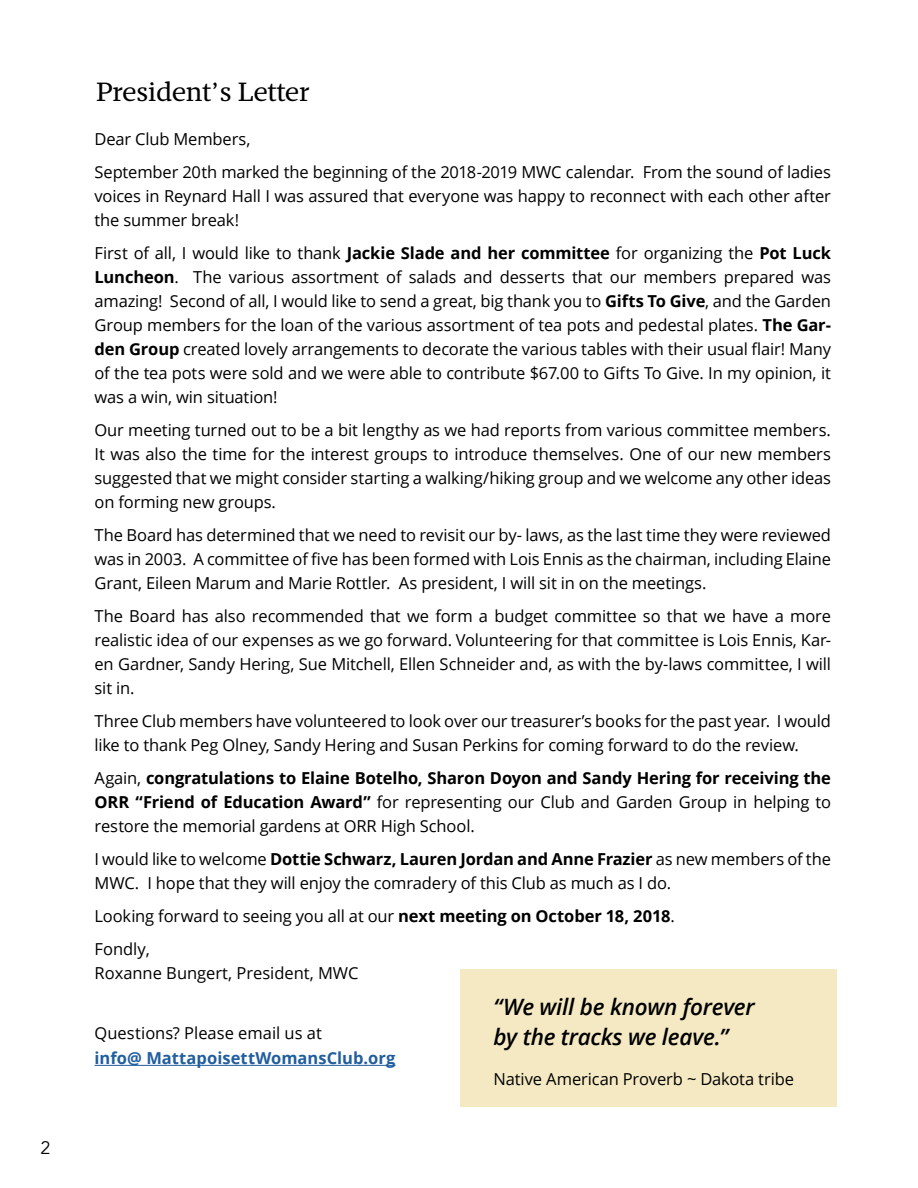
<style>
.page{position:relative;width:918px;height:1188px;background:#fff}
.page>*{position:absolute;margin:0;border:0;box-sizing:border-box;transform-origin:0 0}
.t1{font:27px "Mafra";letter-spacing:-.01em;color:#000}
.t2{font:italic 600 22.5px/30px "Open Sans";letter-spacing:-.01em;color:#000}
.t3{font:18px "Avenir";color:#000}
.t4{font:16.5px/24px "Open Sans";letter-spacing:-.01em;color:#000}
.t5{font:700 16.5px/24px "Open Sans";letter-spacing:-.01em;color:#000;text-align:justify}
.t6{font:700 16.5px "Open Sans";color:#215e9e}
.s1{font-weight:700}
.s2{font-weight:400}
</style>
<div class="page">
<hr style="left:94px;top:1065px;width:301px;height:1px;background:#215e9e">
<div style="left:460px;top:969px;width:377px;height:138px;background:#f4e9c2"></div>
<p class="t3" style="left:40px;top:1137px;width:12px">2</p>
<h1 class="t1" style="left:96px;top:76px;width:215px">President’s Letter</h1>
<p class="t4" style="left:94px;top:122px;width:738px;line-height:33px">Dear Club Members,<br>September 20th marked the beginning of the 2018-2019 MWC calendar. From the sound of ladies</p>
<p class="t4" style="left:94px;top:183px;width:738px">voices in Reynard Hall I was assured that everyone was happy to reconnect with each other after the summer break!</p>
<p class="t4" style="left:94px;top:240px;width:738px;text-align:justify">First of all, I would like to thank <span class="s1">Jackie Slade and her committee</span> for organizing the <span class="s1">Pot Luck Luncheon</span>. The various assortment of salads and desserts that our members prepared was amazing! Second of all, I would like to send a great, big thank you to <span class="s1">Gifts To Give</span>, and the Garden Group members for the loan of the various assortment of tea pots and pedestal plates. <span class="s1">The Gar&shy;den Group</span> created lovely arrangements to decorate the various tables with their usual flair! Many of the tea pots were sold and we were able to contribute $67.00 to Gifts To Give. In my opinion, it was a win, win situation!</p>
<p class="t4" style="left:95px;top:417px;width:738px;text-align:justify">Our meeting turned out to be a bit lengthy as we had reports from various committee members.<br>It was also the time for the interest groups to introduce themselves. One of our new members suggested that we might consider starting a walking/hiking group and we welcome any other ideas on forming new groups.</p>
<p class="t4" style="left:95px;top:522px;width:738px;text-align:justify">The Board has determined that we need to revisit our by- laws, as the last time they were reviewed was in 2003. A committee of five has been formed with Lois Ennis as the chairman, including Elaine Grant, Eileen Marum and Marie Rottler. As president, I will sit in on the meetings.</p>
<p class="t4" style="left:95px;top:603px;width:738px;text-align:justify">The Board has also recommended that we form a budget committee so that we have a more realistic idea of our expenses as we go forward. Volunteering for that committee is Lois Ennis, Kar&shy;en Gardner, Sandy Hering, Sue Mitchell, Ellen Schneider and, as with the by-laws committee, I will sit in.</p>
<p class="t4" style="left:95px;top:708px;width:738px">Three Club members have volunteered to look over our treasurer’s books for the past year. I would like to thank Peg Olney, Sandy Hering and Susan Perkins for coming forward to do the review.</p>
<p class="t5" style="left:95px;top:765px;width:738px"><span class="s2">Again,</span> congratulations to Elaine Botelho, Sharon Doyon and Sandy Hering for receiving the ORR “Friend of Education Award” <span class="s2">for representing our Club and Garden Group in helping to restore the memorial gardens at ORR High School.</span></p>
<p class="t4" style="left:95px;top:846px;width:738px">I would like to welcome <span class="s1">Dottie Schwarz, Lauren Jordan and Anne Frazier</span> as new members of the<br>MWC. I hope that they will enjoy the comradery of this Club as much as I do.</p>
<p class="t4" style="left:95px;top:899px;width:582px;line-height:33px">Looking forward to seeing you all at our <span class="s1">next meeting on October 18, 2018</span>.<br>Fondly,</p>
<p class="t4" style="left:95px;top:960px;width:266px">Roxanne Bungert, President, MWC</p>
<p class="t4" style="left:95px;top:1020px;width:229px">Questions? Please email us at</p>
<p class="t6" style="left:95px;top:1047px;width:302px">info@ MattapoisettWomansClub.org</p>
<h2 class="t2" style="left:494px;top:991px;width:263px">“We will be known forever by the tracks we leave.”</h2>
<p class="t4" style="left:494px;top:1067px;width:302px">Native American Proverb ~ Dakota tribe</p>
</div>
